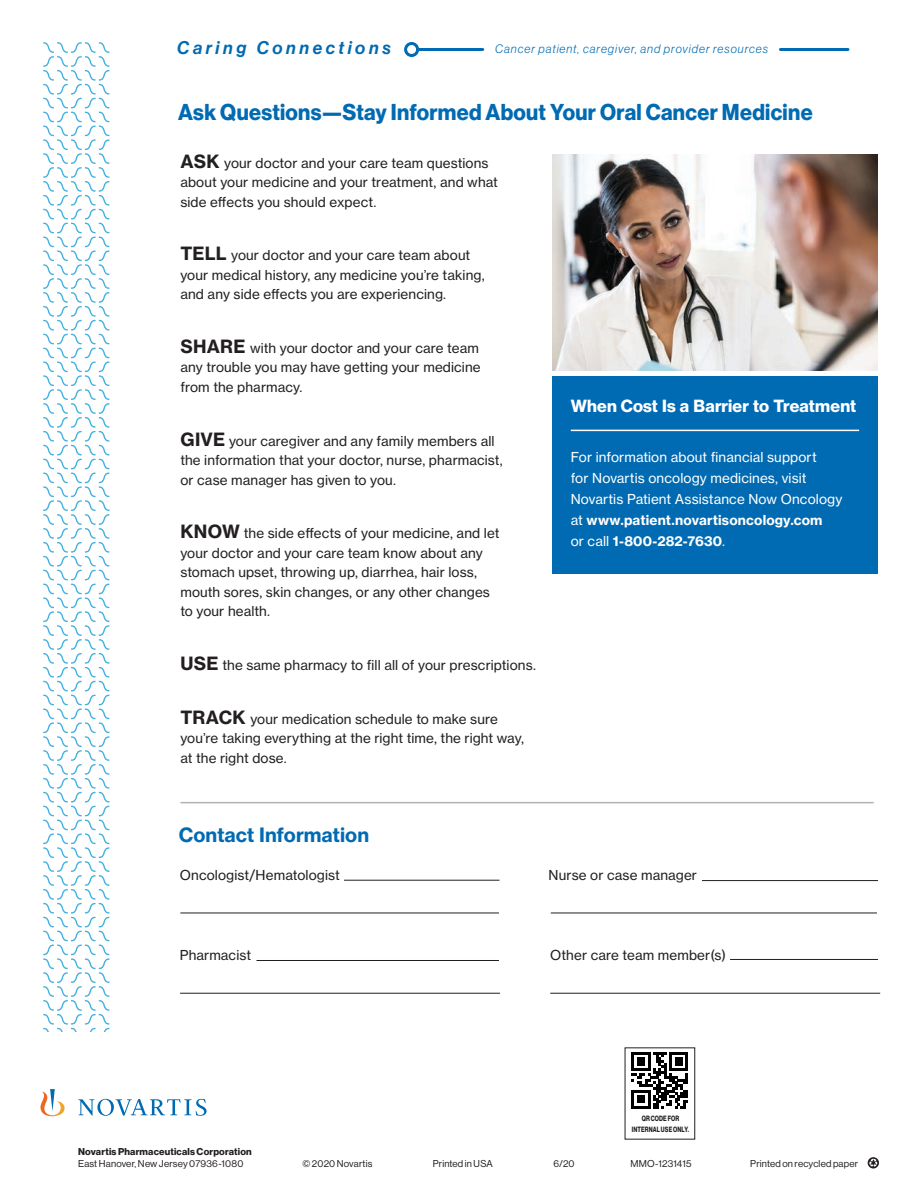
<style>
.page{position:relative;width:918px;height:1188px;background:#fff}
.page>*{position:absolute;margin:0;border:0;box-sizing:border-box;transform-origin:0 0}
.Intro_Text{font:700 22.5px "Volta Modern Display 75";letter-spacing:.015em;color:#006ab2;scale:.95 1}
.Body_text{font:700 19.5px "Volta Modern Text 75";color:#006ab2}
.Subtitle_Novartis_BL{font:18px "Volta Modern Display 66 Medium Ita";letter-spacing:.2em;color:#006ab2}
.Big_opening_type{font:700 17.25px "Volta Modern Display 75";letter-spacing:.01em;color:#fff}
.Body_text-2{font:13.5px/19.5px "Volta Modern Text 55 Roman";letter-spacing:.01em;color:#231f20}
.Body_text-3{font:13.5px/21px "Volta Modern Text 55 Roman";letter-spacing:.01em;color:#fff}
.Subtitle_Novartis_BL-2{font:12px "Volta Modern Display 46 Light Ita";letter-spacing:.08em;color:#006ab2}
.Big_opening_type-2{font:700 9.75px/12px "Volta Modern Display 75";letter-spacing:.02em;color:#231f20}
.Big_opening_type-3{font:9.75px "Volta Modern Display 55 Roman";letter-spacing:.02em;color:#231f20}
.Big_opening_type-4{font:700 7.5px/10.5px "Volta Modern Display 75";letter-spacing:.025em;color:#231f20;text-align:center;scale:.75 1}
.s1{font-family:"Volta Modern Text 75";font-weight:700;font-size:18px}
.s2{font-family:"Volta Modern Text 75";font-weight:700}
.s3{font-family:"Volta Modern Display 55 Roman";font-weight:400}
</style>
<div class="page">
<div style="left:553px;top:376px;width:325px;height:197px;background:#006ab2"></div>
<img style="left:552px;top:155px;width:326px;height:216px">
<hr style="left:571px;top:430px;width:288px;height:1px;background:#fff">
<hr style="left:180px;top:802px;width:694px;height:1px;background:#b2b3b7">
<hr style="left:344px;top:880px;width:156px;height:1px;background:#231f20">
<hr style="left:180px;top:913px;width:319px;height:1px;background:#231f20">
<hr style="left:256px;top:960px;width:243px;height:1px;background:#231f20">
<hr style="left:702px;top:880px;width:176px;height:1px;background:#231f20">
<hr style="left:551px;top:913px;width:326px;height:1px;background:#231f20">
<hr style="left:180px;top:993px;width:320px;height:1px;background:#231f20">
<hr style="left:550px;top:993px;width:330px;height:1px;background:#231f20">
<hr style="left:730px;top:959px;width:148px;height:1px;background:#231f20">
<svg style="left:868px;top:1157px;width:11px;height:12px"></svg>
<svg style="left:40px;top:1090px;width:167px;height:26px"></svg>
<div style="left:625px;top:1048px;width:70px;height:91px;border:1px solid #231f20"></div>
<div style="left:626px;top:1051px;width:68px;height:59px;background:#fff"></div>
<svg style="left:632px;top:1052px;width:56px;height:57px"></svg>
<hr style="left:418px;top:48px;width:65px;height:3px;background:#006ab2">
<div style="left:404px;top:42px;width:15px;height:15px;border:3px solid #006ab2;border-radius:50%"></div>
<svg style="left:43px;top:42px;width:66px;height:989px"></svg>
<hr style="left:780px;top:48px;width:68px;height:3px;background:#006ab2">
<p class="Subtitle_Novartis_BL" style="left:177px;top:37px;width:215px">Caring Connections</p>
<p class="Subtitle_Novartis_BL-2" style="left:495px;top:42px;width:274px">Cancer patient, caregiver, and provider resources</p>
<p class="Intro_Text" style="left:178px;top:99px;width:669px">Ask Questions—Stay Informed About Your Oral Cancer Medicine</p>
<p class="Body_text-2" style="left:180px;top:153px;width:319px"><span class="s1">ASK</span> your doctor and your care team questions about your medicine and your treatment, and what side effects you should expect.</p>
<p class="Body_text-2" style="left:180px;top:246px;width:306px"><span class="s1">TELL</span> your doctor and your care team about your medical history, any medicine you’re taking, and any side effects you are experiencing.</p>
<p class="Body_text-2" style="left:180px;top:338px;width:302px"><span class="s1">SHARE</span> with your doctor and your care team any trouble you may have getting your medicine from the pharmacy.</p>
<p class="Body_text-2" style="left:180px;top:431px;width:324px"><span class="s1">GIVE</span> your caregiver and any family members all the information that your doctor, nurse, pharmacist, or case manager has given to you.</p>
<p class="Body_text-2" style="left:180px;top:524px;width:321px"><span class="s1">KNOW</span> the side effects of your medicine, and let your doctor and your care team know about any stomach upset, throwing up, diarrhea, hair loss, mouth sores, skin changes, or any other changes to your health.</p>
<p class="Body_text-2" style="left:181px;top:655px;width:357px"><span class="s1">USE</span> the same pharmacy to fill all of your prescriptions.</p>
<p class="Body_text-2" style="left:180px;top:709px;width:345px"><span class="s1">TRACK</span> your medication schedule to make sure you’re taking everything at the right time, the right way, at the right dose.</p>
<p class="Big_opening_type" style="left:571px;top:396px;width:287px">When Cost Is a Barrier to Treatment</p>
<p class="Body_text-3" style="left:571px;top:446px;width:273px">For information about financial support<br>for Novartis oncology medicines, visit Novartis Patient Assistance Now Oncology at <span class="s2">www.patient.novartisoncology.com<br></span>or call <span class="s2">1-800-282-7630</span>.</p>
<p class="Body_text" style="left:179px;top:822px;width:192px">Contact Information</p>
<p class="Body_text-2" style="left:180px;top:866px;width:162px">Oncologist/Hematologist</p>
<p class="Body_text-2" style="left:549px;top:866px;width:150px">Nurse or case manager</p>
<p class="Body_text-2" style="left:180px;top:945px;width:73px">Pharmacist</p>
<p class="Body_text-2" style="left:550px;top:945px;width:177px">Other care team member(s)</p>
<p class="Big_opening_type-4" style="left:632px;top:1113px;width:78px">QR CODE FOR<br>INTERNAL USE ONLY.</p>
<p class="Big_opening_type-2" style="left:78px;top:1145px;width:175px">Novartis Pharmaceuticals Corporation<br><span class="s3">East Hanover, New Jersey 07936-1080</span></p>
<p class="Big_opening_type-3" style="left:302px;top:1158px;width:71px">© 2020 Novartis</p>
<p class="Big_opening_type-3" style="left:433px;top:1158px;width:62px">Printed in USA</p>
<p class="Big_opening_type-3" style="left:553px;top:1158px;width:23px">6/20</p>
<p class="Big_opening_type-3" style="left:630px;top:1158px;width:62px">MMO-1231415</p>
<p class="Big_opening_type-3" style="left:750px;top:1158px;width:109px">Printed on recycled paper</p>
</div>
